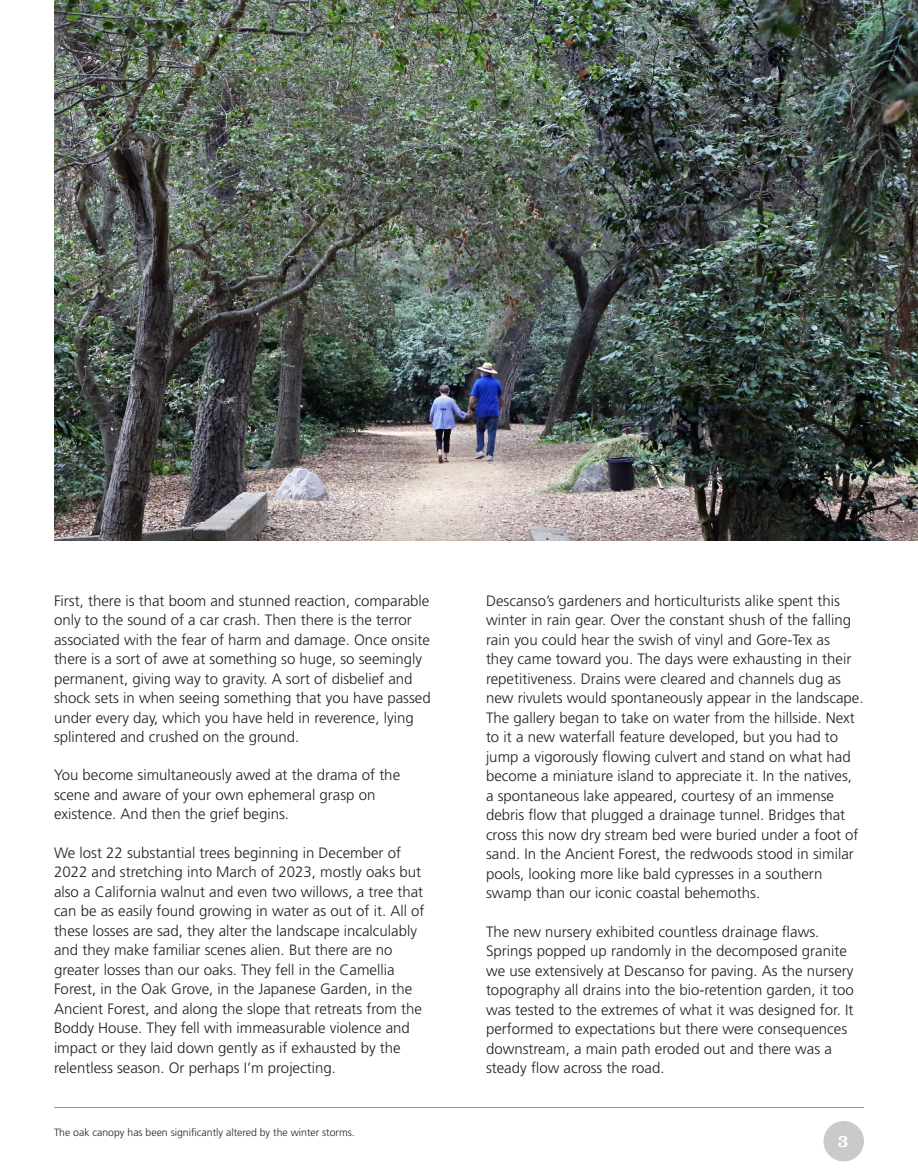
<style>
.page{position:relative;width:918px;height:1175px;background:#fff}
.page>*{position:absolute;margin:0;border:0;box-sizing:border-box;transform-origin:0 0}
.t1{font:18px "Clarendon URW";color:#fff}
.t2{font:300 15px/19.5px "Frutiger LT Std";color:#231f20}
.t3{font:300 10.5px "Frutiger LT Std";color:#231f20}
</style>
<div class="page">
<hr style="left:54px;top:1107px;width:810px;height:1px;background:#939598">
<img style="left:54px;top:0;width:864px;height:540px">
<div style="left:824px;top:1120px;width:40px;height:41px;background:#c9cacc;border-radius:50%"></div>
<p class="t2" style="left:54px;top:591px;width:378px">First, there is that boom and stunned reaction, comparable only to the sound of a car crash. Then there is the terror associated with the fear of harm and damage. Once onsite there is a sort of awe at something so huge, so seemingly permanent, giving way to gravity. A sort of disbelief and shock sets in when seeing something that you have passed under every day, which you have held in reverence, lying splintered and crushed on the ground.</p>
<p class="t2" style="left:54px;top:765px;width:348px">You become simultaneously awed at the drama of the scene and aware of your own ephemeral grasp on existence. And then the grief begins.</p>
<p class="t2" style="left:54px;top:843px;width:372px">We lost 22 substantial trees beginning in December of 2022 and stretching into March of 2023, mostly oaks but also a California walnut and even two willows, a tree that can be as easily found growing in water as out of it. All of these losses are sad, they alter the landscape incalculably and they make familiar scenes alien. But there are no greater losses than our oaks. They fell in the Camellia Forest, in the Oak Grove, in the Japanese Garden, in the Ancient Forest, and along the slope that retreats from the Boddy House. They fell with immeasurable violence and impact or they laid down gently as if exhausted by the relentless season. Or perhaps I’m projecting.</p>
<p class="t3" style="left:54px;top:1126px;width:302px">The oak canopy has been significantly altered by the winter storms.</p>
<p class="t2" style="left:486px;top:591px;width:379px">Descanso’s gardeners and horticulturists alike spent this winter in rain gear. Over the constant shush of the falling rain you could hear the swish of vinyl and Gore-Tex as<br>they came toward you. The days were exhausting in their repetitiveness. Drains were cleared and channels dug as new rivulets would spontaneously appear in the landscape.<br>The gallery began to take on water from the hillside. Next to it a new waterfall feature developed, but you had to jump a vigorously flowing culvert and stand on what had become a miniature island to appreciate it. In the natives,<br>a spontaneous lake appeared, courtesy of an immense debris flow that plugged a drainage tunnel. Bridges that cross this now dry stream bed were buried under a foot of sand. In the Ancient Forest, the redwoods stood in similar pools, looking more like bald cypresses in a southern swamp than our iconic coastal behemoths.</p>
<p class="t2" style="left:486px;top:921px;width:369px">The new nursery exhibited countless drainage flaws.<br>Springs popped up randomly in the decomposed granite we use extensively at Descanso for paving. As the nursery topography all drains into the bio-retention garden, it too was tested to the extremes of what it was designed for. It performed to expectations but there were consequences downstream, a main path eroded out and there was a steady flow across the road.</p>
<p class="t1" style="left:837px;top:1127px;width:13px">3</p>
</div>
